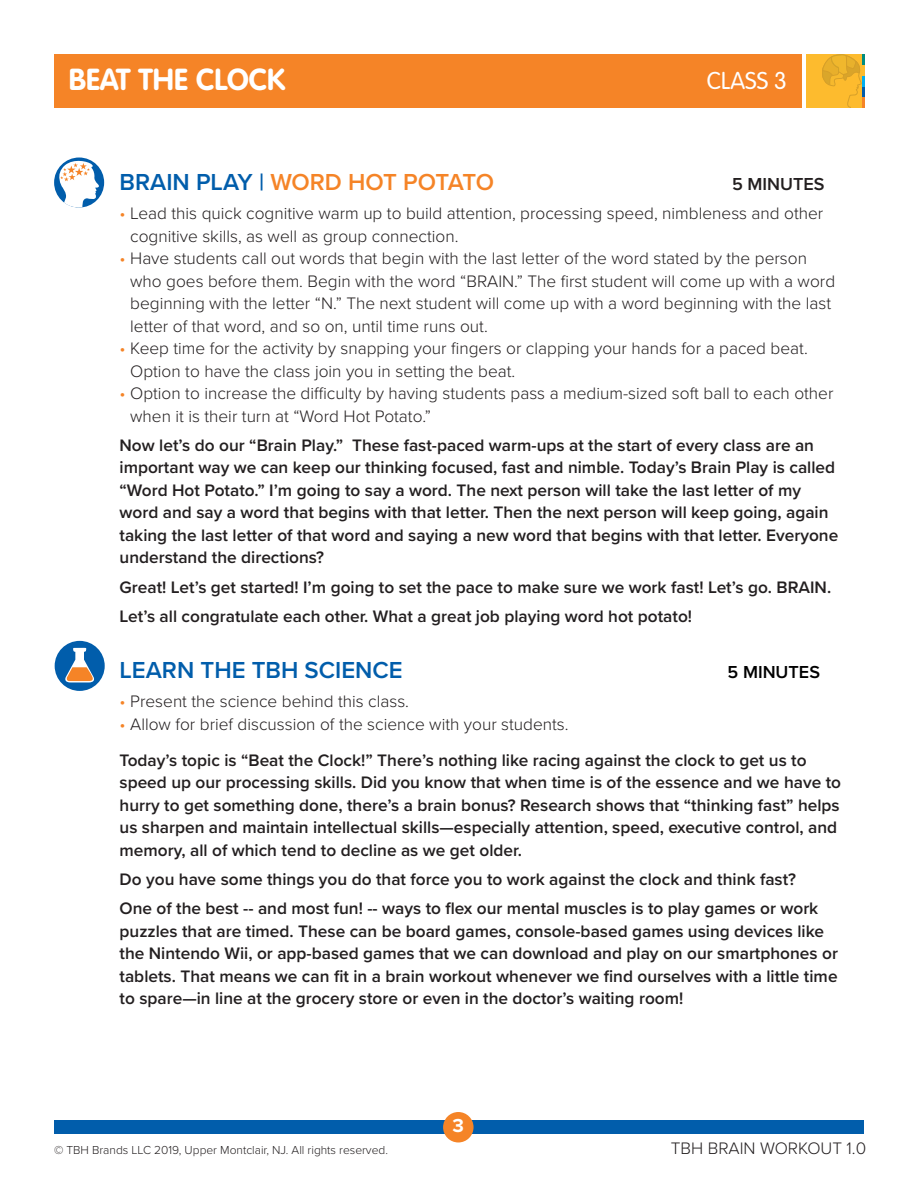
<style>
.page{position:relative;width:918px;height:1188px;background:#fff}
.page>*{position:absolute;margin:0;border:0;box-sizing:border-box;transform-origin:0 0}
.Activity{font:700 30px "VAG Rounded";color:#fff}
.t1{font:600 24px "Proxima Nova";color:#f58427}
.t2{font:600 24px "Proxima Nova";color:#015dab}
.Activity-2{font:300 24px "VAG Rounded";color:#fff}
.t3{font:700 19.5px "Proxima Nova";color:#fff}
.t4{font:600 18px "Proxima Nova";color:#231f20}
.t5{font:600 18px "Proxima Nova";color:#000}
.t6{font:600 17.25px/22.5px "Proxima Nova";color:#231f20}
.List_Paragraph{font:300 17.25px/22.5px "Proxima Nova";color:#231f20}
.Copyright{font:300 12px "Proxima Nova";color:#231f20}
.s1{color:#015dab}
.s2{color:#f58427}
</style>
<div class="page">
<div style="left:54px;top:54px;width:748px;height:54px;background:#f58427"></div>
<svg style="left:806px;top:54px;width:59px;height:54px"></svg>
<div style="left:807px;top:54px;width:55px;height:54px;background:#fdbb2e"></div>
<svg style="left:822px;top:54px;width:42px;height:54px"></svg>
<div style="left:54px;top:1120px;width:810px;height:14px;background:#015dab"></div>
<div style="left:443px;top:1112px;width:31px;height:30px;background:#f58427;border-radius:50%"></div>
<div style="left:55px;top:641px;width:50px;height:50px;background:#015dab;border-radius:50%"></div>
<svg style="left:65px;top:648px;width:29px;height:34px"></svg>
<div style="left:54px;top:158px;width:50px;height:50px;background:#015dab;border-radius:50%"></div>
<svg style="left:54px;top:158px;width:47px;height:50px"></svg>
<p class="Activity" style="left:69px;top:62px;width:218px">BEAT THE CLOCK</p>
<p class="Activity-2" style="left:707px;top:67px;width:82px">CLASS 3</p>
<p class="t1" style="left:120px;top:164px;width:376px"><span class="s1">BRAIN PLAY |</span> WORD HOT POTATO</p>
<p class="t4" style="left:732px;top:170px;width:94px">5 MINUTES</p>
<p class="List_Paragraph" style="left:130px;top:201px;width:695px;text-indent:-11px"><span class="s2">•</span> Lead this quick cognitive warm up to build attention, processing speed, nimbleness and other cognitive skills, as well as group connection.</p>
<p class="List_Paragraph" style="left:130px;top:246px;width:707px;text-indent:-11px"><span class="s2">•</span> Have students call out words that begin with the last letter of the word stated by the person who goes before them. Begin with the word “BRAIN.” The first student will come up with a word beginning with the letter “N.” The next student will come up with a word beginning with the last letter of that word, and so on, until time runs out.</p>
<p class="List_Paragraph" style="left:130px;top:336px;width:679px;text-indent:-11px"><span class="s2">•</span> Keep time for the activity by snapping your fingers or clapping your hands for a paced beat.<br>Option to have the class join you in setting the beat.</p>
<p class="List_Paragraph" style="left:130px;top:381px;width:705px;text-indent:-11px"><span class="s2">•</span> Option to increase the difficulty by having students pass a medium-sized soft ball to each other when it is their turn at “Word Hot Potato.”</p>
<p class="t6" style="left:120px;top:433px;width:720px">Now let’s do our “Brain Play.” These fast-paced warm-ups at the start of every class are an important way we can keep our thinking focused, fast and nimble. Today’s Brain Play is called “Word Hot Potato.” I’m going to say a word. The next person will take the last letter of my word and say a word that begins with that letter. Then the next person will keep going, again taking the last letter of that word and saying a new word that begins with that letter. Everyone understand the directions?</p>
<p class="t6" style="left:120px;top:575px;width:713px">Great! Let’s get started! I’m going to set the pace to make sure we work fast! Let’s go. BRAIN.</p>
<p class="t6" style="left:120px;top:604px;width:574px">Let’s all congratulate each other. What a great job playing word hot potato!</p>
<p class="t2" style="left:120px;top:652px;width:285px">LEARN THE TBH SCIENCE</p>
<p class="t5" style="left:728px;top:659px;width:94px">5 MINUTES</p>
<p class="List_Paragraph" style="left:120px;top:689px;width:291px"><span class="s2">•</span> Present the science behind this class.</p>
<p class="List_Paragraph" style="left:120px;top:712px;width:451px"><span class="s2">•</span> Allow for brief discussion of the science with your students.</p>
<p class="t6" style="left:120px;top:748px;width:723px">Today’s topic is “Beat the Clock!” There’s nothing like racing against the clock to get us to speed up our processing skills. Did you know that when time is of the essence and we have to hurry to get something done, there’s a brain bonus? Research shows that “thinking fast” helps us sharpen and maintain intellectual skills—especially attention, speed, executive control, and memory, all of which tend to decline as we get older.</p>
<p class="t6" style="left:120px;top:868px;width:678px">Do you have some things you do that force you to work against the clock and think fast?</p>
<p class="t6" style="left:120px;top:897px;width:720px">One of the best -- and most fun! -- ways to flex our mental muscles is to play games or work puzzles that are timed. These can be board games, console-based games using devices like the Nintendo Wii, or app-based games that we can download and play on our smartphones or tablets. That means we can fit in a brain workout whenever we find ourselves with a little time to spare—in line at the grocery store or even in the doctor’s waiting room!</p>
<p class="Copyright" style="left:54px;top:1141px;width:336px">© TBH Brands LLC 2019, Upper Montclair, NJ. All rights reserved.</p>
<p class="t3" style="left:453px;top:1115px;width:13px">3</p>
<p class="List_Paragraph" style="left:671px;top:1136px;width:197px">TBH BRAIN WORKOUT 1.0</p>
</div>
